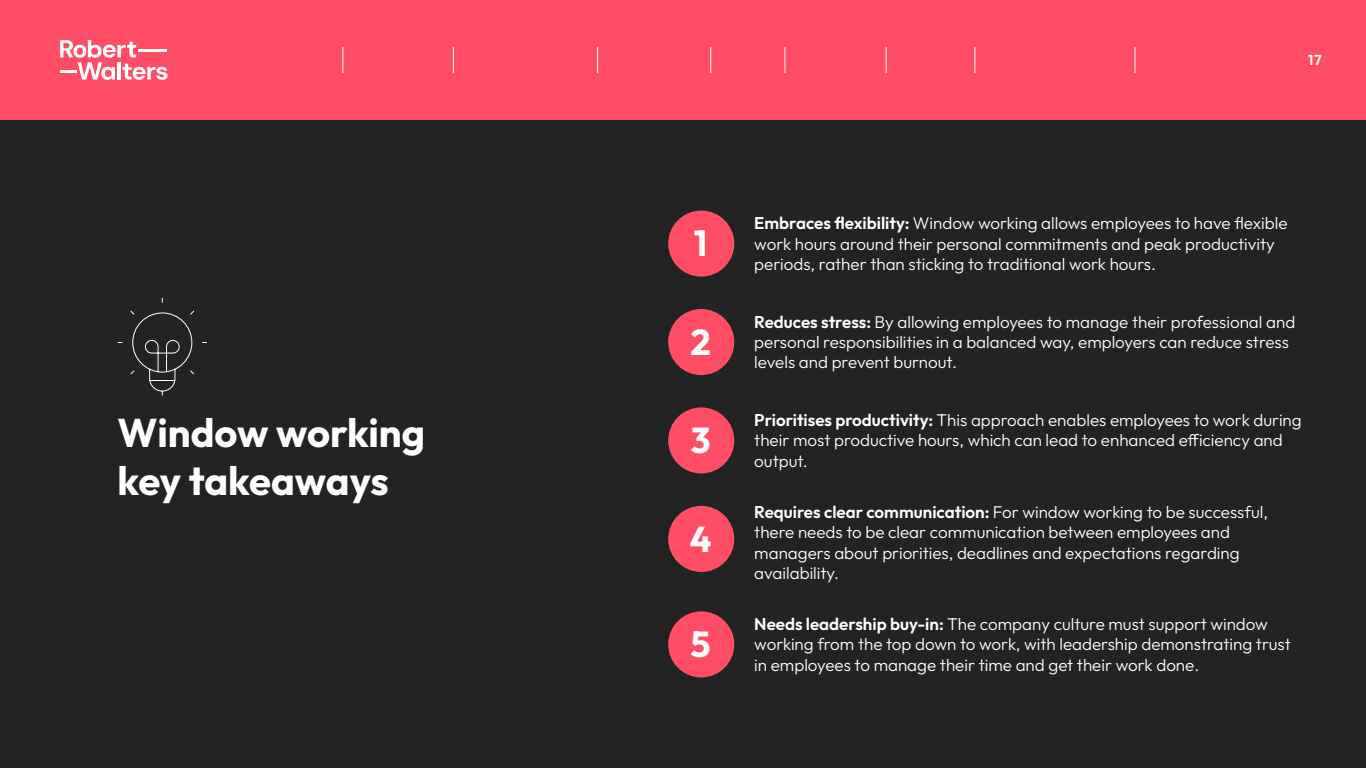
<style>
.page{position:relative;width:1366px;height:768px;background:#232323}
.page>*{position:absolute;margin:0;border:0;box-sizing:border-box;transform-origin:0 0}
.Heading_2{font:700 40px "Outfit";color:#fff}
.Heading_1{font:700 36px "Outfit";color:#fff}
.Paragraph_2{font:300 17px/20.4px "Outfit";color:#fff}
.t1{font:600 14.4px "Outfit";color:#fff}
.s1{font-weight:600}
</style>
<div class="page">
<div style="left:668px;top:211px;width:66px;height:66px;background:#ff4d66;border-radius:50%"></div>
<div style="left:668px;top:309px;width:66px;height:66px;background:#ff4d66;border-radius:50%"></div>
<div style="left:668px;top:407px;width:66px;height:67px;background:#ff4d66;border-radius:50%"></div>
<div style="left:668px;top:506px;width:66px;height:66px;background:#ff4d66;border-radius:50%"></div>
<div style="left:668px;top:611px;width:66px;height:66px;background:#ff4d66;border-radius:50%"></div>
<svg style="left:117px;top:297px;width:90px;height:99px"></svg>
<div style="left:0;top:0;width:1366px;height:120px;background:#ff4d66"></div>
<svg style="left:342px;top:47px;width:1px;height:26px"></svg>
<svg style="left:453px;top:47px;width:1px;height:26px"></svg>
<svg style="left:597px;top:47px;width:1px;height:26px"></svg>
<svg style="left:710px;top:47px;width:1px;height:26px"></svg>
<svg style="left:784px;top:47px;width:1px;height:26px"></svg>
<svg style="left:886px;top:47px;width:1px;height:26px"></svg>
<svg style="left:974px;top:47px;width:1px;height:26px"></svg>
<svg style="left:1135px;top:47px;width:1px;height:26px"></svg>
<svg style="left:60px;top:40px;width:108px;height:40px"></svg>
<p class="Heading_2" style="left:117px;top:411px;width:309px">Window working</p>
<p class="Heading_2" style="left:117px;top:459px;width:273px">key takeaways</p>
<p class="t1" style="left:1308px;top:52px;width:15px">17</p>
<p class="Heading_1" style="left:694px;top:223px;width:15px">1</p>
<p class="Heading_1" style="left:691px;top:322px;width:22px">2</p>
<p class="Heading_1" style="left:691px;top:420px;width:22px">3</p>
<p class="Heading_1" style="left:690px;top:519px;width:23px">4</p>
<p class="Heading_1" style="left:691px;top:624px;width:22px">5</p>
<p class="Paragraph_2" style="left:754px;top:213px;width:535px"><span class="s1">Embraces flexibility:</span> Window working allows employees to have flexible work hours around their personal commitments and peak productivity periods, rather than sticking to traditional work hours.</p>
<p class="Paragraph_2" style="left:754px;top:311px;width:542px"><span class="s1">Reduces stress:</span> By allowing employees to manage their professional and personal responsibilities in a balanced way, employers can reduce stress levels and prevent burnout.</p>
<p class="Paragraph_2" style="left:754px;top:410px;width:549px"><span class="s1">Prioritises productivity:</span> This approach enables employees to work during their most productive hours, which can lead to enhanced efficiency and output.</p>
<p class="Paragraph_2" style="left:754px;top:502px;width:515px"><span class="s1">Requires clear communication:</span> For window working to be successful, there needs to be clear communication between employees and managers about priorities, deadlines and expectations regarding availability.</p>
<p class="Paragraph_2" style="left:754px;top:614px;width:538px"><span class="s1">Needs leadership buy-in:</span> The company culture must support window working from the top down to work, with leadership demonstrating trust in employees to manage their time and get their work done.</p>
</div>
